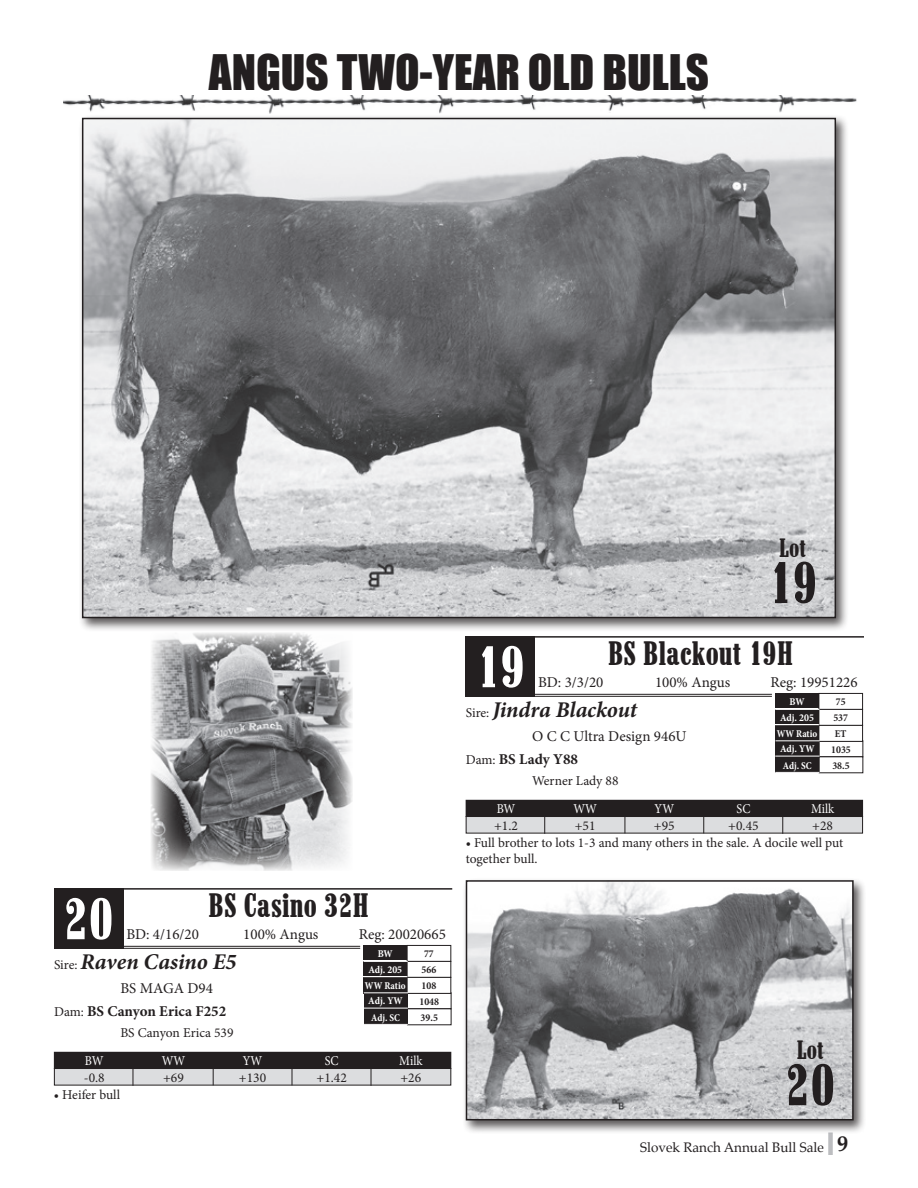
<style>
.page{position:relative;width:918px;height:1188px;background:#fff}
.page>*{position:absolute;margin:0;border:0;box-sizing:border-box;transform-origin:0 0}
.t1{font:60px "Marlboro";color:#fff}
.t2{font:60px "Marlboro";color:#231f20}
.t3{font:45px "Impact";color:#231f20}
.t4{font:34.5px "Marlboro";color:#231f20}
.t5{font:27px "Marlboro";color:#231f20}
.t6{font:italic 700 22.5px "Minion Pro";letter-spacing:-.005em;color:#231f20}
.t7{font:15px "Minion Pro";color:#231f20}
.t8{font:700 15px "Minion Pro";color:#231f20}
.t9{font:13.5px/16.2px "Minion Pro";color:#231f20}
.t10{font:13.5px "Palatino";color:#231f20}
.t11{font:13.5px "Minion Pro";color:#fff;scale:.9 1}
.t12{font:700 condensed 10.5px/16px "Minion Pro";color:#231f20}
.t13{font:700 condensed 10.5px/16px "Minion Pro";letter-spacing:-.005em;color:#fff;text-align:center}
.t14{font:700 condensed 10.5px "Minion Pro";letter-spacing:-.005em;color:#fff;scale:.95 1}
.s1{font-weight:400;font-style:normal;font-size:13.5px}
.s2{font-weight:400;font-size:13.5px}
.s3{font-weight:700;font-size:22.5px}
</style>
<div class="page">
<div style="left:828px;top:1132px;width:5px;height:23px;background:#bcbdc0"></div>
<img style="left:64px;top:95px;width:793px;height:18px">
<div style="left:466px;top:636px;width:69px;height:61px;background:#231f20"></div>
<hr style="left:533px;top:636px;width:331px;height:2px;background:#231f20">
<hr style="left:533px;top:696px;width:239px;height:1px;background:#231f20">
<hr style="left:533px;top:694px;width:239px;height:1px;background:#231f20">
<div style="left:466px;top:817px;width:397px;height:16px;background:#dcdddf"></div>
<div style="left:466px;top:800px;width:397px;height:17px;background:#231f20"></div>
<hr style="left:625px;top:803px;width:1px;height:30px;background:#231f20">
<hr style="left:703px;top:800px;width:1px;height:33px;background:#231f20">
<hr style="left:782px;top:800px;width:1px;height:34px;background:#231f20">
<hr style="left:544px;top:800px;width:1px;height:34px;background:#231f20">
<div style="left:819px;top:693px;width:44px;height:17px;border:1px solid #231f20"></div>
<div style="left:819px;top:709px;width:44px;height:17px;border:1px solid #231f20"></div>
<div style="left:819px;top:725px;width:44px;height:17px;border:1px solid #231f20"></div>
<div style="left:819px;top:756px;width:44px;height:17px;border:1px solid #231f20"></div>
<div style="left:775px;top:693px;width:44px;height:15px;background:#231f20"></div>
<div style="left:775px;top:709px;width:44px;height:15px;background:#231f20"></div>
<div style="left:775px;top:741px;width:44px;height:15px;background:#231f20"></div>
<div style="left:775px;top:725px;width:44px;height:17px;background:#231f20"></div>
<div style="left:775px;top:757px;width:44px;height:16px;background:#231f20"></div>
<hr style="left:775px;top:709px;width:44px;height:1px;background:#fff">
<hr style="left:775px;top:740px;width:45px;height:1px;background:#fff">
<hr style="left:775px;top:772px;width:44px;height:1px;background:#fff">
<hr style="left:775px;top:756px;width:45px;height:1px;background:#fff">
<div style="left:54px;top:888px;width:69px;height:61px;background:#231f20"></div>
<hr style="left:122px;top:888px;width:330px;height:2px;background:#231f20">
<hr style="left:122px;top:948px;width:238px;height:1px;background:#231f20">
<hr style="left:122px;top:946px;width:238px;height:1px;background:#231f20">
<div style="left:54px;top:1069px;width:397px;height:16px;background:#dcdddf"></div>
<div style="left:54px;top:1052px;width:397px;height:17px;background:#231f20"></div>
<hr style="left:213px;top:1055px;width:1px;height:30px;background:#231f20">
<hr style="left:292px;top:1052px;width:1px;height:33px;background:#231f20">
<hr style="left:371px;top:1052px;width:1px;height:34px;background:#231f20">
<hr style="left:133px;top:1052px;width:1px;height:34px;background:#231f20">
<div style="left:407px;top:945px;width:44px;height:17px;border:1px solid #231f20"></div>
<div style="left:407px;top:961px;width:44px;height:17px;border:1px solid #231f20"></div>
<div style="left:407px;top:977px;width:44px;height:17px;border:1px solid #231f20"></div>
<div style="left:407px;top:1008px;width:44px;height:17px;border:1px solid #231f20"></div>
<div style="left:363px;top:945px;width:44px;height:15px;background:#231f20"></div>
<div style="left:363px;top:961px;width:44px;height:15px;background:#231f20"></div>
<div style="left:364px;top:993px;width:43px;height:15px;background:#231f20"></div>
<div style="left:363px;top:977px;width:44px;height:17px;background:#231f20"></div>
<div style="left:364px;top:1009px;width:43px;height:16px;background:#231f20"></div>
<hr style="left:363px;top:961px;width:45px;height:1px;background:#fff">
<hr style="left:364px;top:992px;width:44px;height:1px;background:#fff">
<hr style="left:363px;top:1024px;width:45px;height:1px;background:#fff">
<hr style="left:363px;top:976px;width:45px;height:1px;background:#fff">
<hr style="left:364px;top:1008px;width:44px;height:1px;background:#fff">
<div style="left:462px;top:877px;width:405px;height:257px;background:#231f20;opacity:.75"></div>
<img style="left:469px;top:883px;width:382px;height:234px">
<div style="left:466px;top:880px;width:388px;height:240px;border:2px solid #231f20"></div>
<div style="left:78px;top:114px;width:771px;height:517px;background:#231f20;opacity:.75"></div>
<img style="left:85px;top:121px;width:748px;height:494px">
<img style="left:151px;top:633px;width:202px;height:238px">
<h2 class="t3" style="left:209px;top:37px;width:502px">ANGUS TWO-YEAR OLD BULLS</h2>
<h3 class="t5" style="left:779px;top:533px;width:28px">Lot</h3>
<h1 class="t2" style="left:767px;top:550px;width:52px">19</h1>
<h3 class="t4" style="left:608px;top:635px;width:187px">BS Blackout 19H</h3>
<h3 class="t6" style="left:466px;top:693px;width:173px"><span class="s1">Sire:</span> Jindra Blackout</h3>
<p class="t8" style="left:466px;top:749px;width:114px"><span class="s2">Dam:</span> BS Lady Y88</p>
<h1 class="t1" style="left:475px;top:635px;width:52px">19</h1>
<p class="t7" style="left:538px;top:672px;width:67px">BD: 3/3/20</p>
<p class="t7" style="left:655px;top:672px;width:77px">100% Angus</p>
<p class="t7" style="left:770px;top:672px;width:89px">Reg: 19951226</p>
<p class="t13" style="left:780px;top:693px;width:35px">BW<br>Adj. 205</p>
<p class="t13" style="left:780px;top:741px;width:36px">Adj. YW</p>
<p class="t12" style="left:833px;top:694px;width:16px">75<br>537</p>
<p class="t12" style="left:831px;top:741px;width:21px">1035</p>
<p class="t12" style="left:835px;top:726px;width:13px">ET</p>
<p class="t12" style="left:832px;top:757px;width:19px">38.5</p>
<p class="t7" style="left:532px;top:726px;width:156px">O C C Ultra Design 946U</p>
<p class="t9" style="left:532px;top:772px;width:88px">Werner Lady 88</p>
<p class="t14" style="left:777px;top:727px;width:44px">WW Ratio</p>
<p class="t14" style="left:783px;top:758px;width:32px">Adj. SC</p>
<p class="t11" style="left:497px;top:800px;width:22px">BW</p>
<p class="t11" style="left:573px;top:800px;width:28px">WW</p>
<p class="t11" style="left:655px;top:800px;width:23px">YW</p>
<p class="t11" style="left:737px;top:800px;width:17px">SC</p>
<p class="t11" style="left:811px;top:800px;width:27px">Milk</p>
<p class="t9" style="left:494px;top:817px;width:25px">+1.2</p>
<p class="t9" style="left:575px;top:817px;width:22px">+51</p>
<p class="t9" style="left:654px;top:817px;width:22px">+95</p>
<p class="t9" style="left:728px;top:817px;width:32px">+0.45</p>
<p class="t9" style="left:812px;top:817px;width:22px">+28</p>
<h3 class="t4" style="left:209px;top:887px;width:162px">BS Casino 32H</h3>
<h3 class="t6" style="left:54px;top:945px;width:184px"><span class="s1">Sire:</span> Raven Casino E5</h3>
<p class="t8" style="left:54px;top:1001px;width:174px"><span class="s2">Dam:</span> BS Canyon Erica F252</p>
<h1 class="t1" style="left:63px;top:887px;width:52px">20</h1>
<p class="t7" style="left:126px;top:924px;width:74px">BD: 4/16/20</p>
<p class="t7" style="left:243px;top:924px;width:77px">100% Angus</p>
<p class="t7" style="left:359px;top:924px;width:89px">Reg: 20020665</p>
<p class="t13" style="left:368px;top:945px;width:35px">BW<br>Adj. 205</p>
<p class="t13" style="left:368px;top:993px;width:36px">Adj. YW</p>
<p class="t12" style="left:422px;top:946px;width:16px">77<br>566</p>
<p class="t12" style="left:419px;top:993px;width:21px">1048</p>
<p class="t12" style="left:422px;top:978px;width:16px">108</p>
<p class="t12" style="left:421px;top:1009px;width:19px">39.5</p>
<p class="t14" style="left:365px;top:979px;width:44px">WW Ratio</p>
<p class="t14" style="left:371px;top:1010px;width:32px">Adj. SC</p>
<p class="t7" style="left:120px;top:978px;width:94px">BS MAGA D94</p>
<p class="t9" style="left:120px;top:1024px;width:115px">BS Canyon Erica 539</p>
<p class="t11" style="left:85px;top:1052px;width:22px">BW</p>
<p class="t11" style="left:162px;top:1052px;width:28px">WW</p>
<p class="t11" style="left:243px;top:1052px;width:23px">YW</p>
<p class="t11" style="left:325px;top:1052px;width:17px">SC</p>
<p class="t11" style="left:399px;top:1052px;width:27px">Milk</p>
<p class="t9" style="left:84px;top:1069px;width:22px">-0.8</p>
<p class="t9" style="left:163px;top:1069px;width:22px">+69</p>
<p class="t9" style="left:239px;top:1069px;width:29px">+130</p>
<p class="t9" style="left:317px;top:1069px;width:32px">+1.42</p>
<p class="t9" style="left:400px;top:1069px;width:22px">+26</p>
<p class="t9" style="left:54px;top:1087px;width:68px">• Heifer bull</p>
<p class="t9" style="left:466px;top:835px;width:379px">• Full brother to lots 1-3 and many others in the sale. A docile well put together bull.</p>
<h3 class="t5" style="left:797px;top:1035px;width:28px">Lot</h3>
<h1 class="t2" style="left:785px;top:1053px;width:52px">20</h1>
<p class="t10" style="left:640px;top:1139px;width:210px">Slovek Ranch Annual Bull Sale <span class="s3">9</span></p>
</div>
